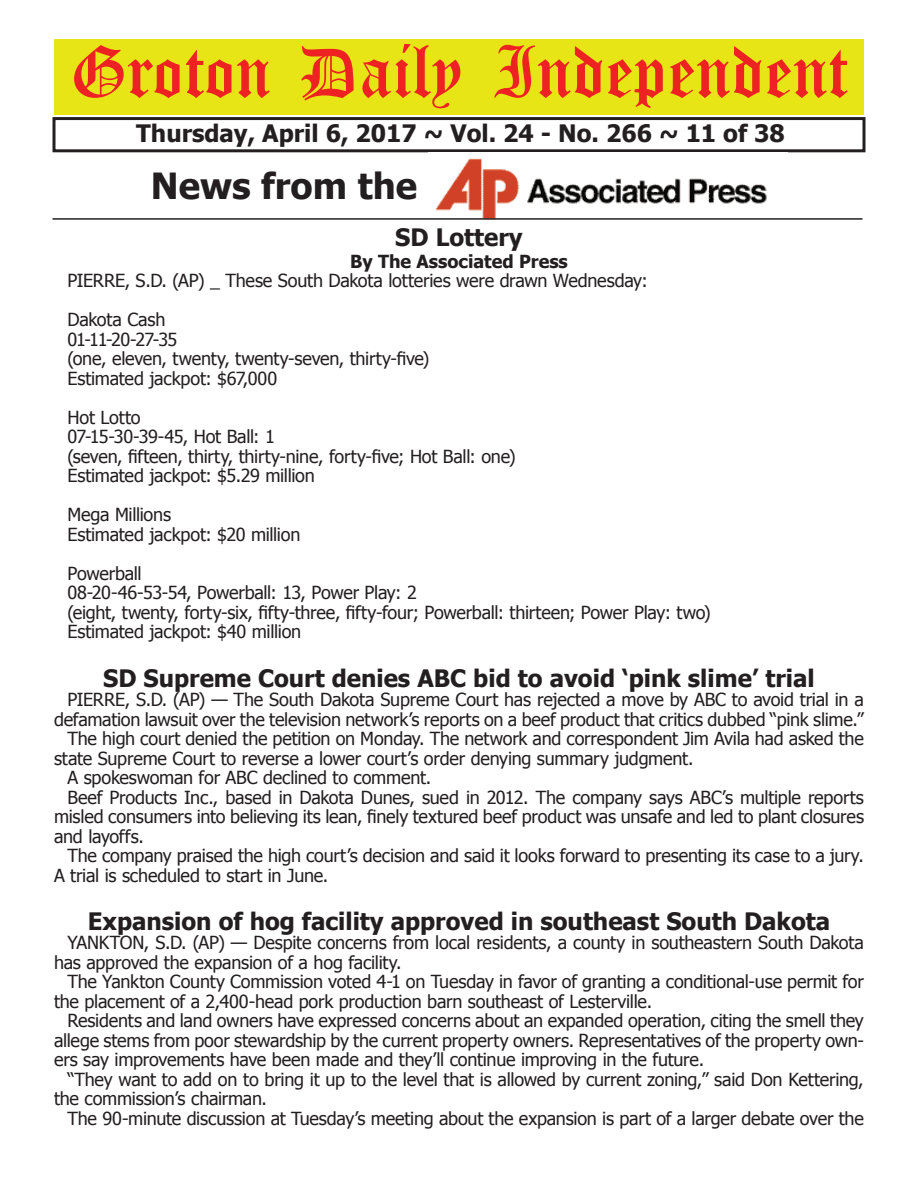
<style>
.page{position:relative;width:918px;height:1188px;background:#fff}
.page>*{position:absolute;margin:0;border:0;box-sizing:border-box;transform-origin:0 0}
.t1{font:54px "Old English Five";color:#ee2123}
.t2{font:700 36px "Tahoma";color:#231f20}
.t3{font:700 24px "Tahoma";color:#231f20}
.t4{font:18px/19.5px "Tahoma";letter-spacing:-.015em;color:#231f20}
.t5{font:700 18px "Tahoma";color:#231f20}
</style>
<div class="page">
<div style="left:52px;top:117px;width:814px;height:35px;border:3px solid #231f20"></div>
<div style="left:54px;top:40px;width:810px;height:75px;background:#e7e515"></div>
<img style="left:435px;top:158px;width:332px;height:60px">
<hr style="left:52px;top:218px;width:810px;height:2px;background:#231f20">
<h1 class="t1" style="left:70px;top:47px;width:779px">Groton Daily Independent</h1>
<h3 class="t3" style="left:136px;top:116px;width:650px">Thursday, April 6, 2017 ~ Vol. 24 - No. 266 ~ 11 of 38</h3>
<h2 class="t2" style="left:151px;top:161px;width:268px">News from the</h2>
<h3 class="t3" style="left:395px;top:221px;width:129px">SD Lottery</h3>
<p class="t5" style="left:350px;top:249px;width:219px">By The Associated Press</p>
<p class="t4" style="left:67px;top:260px;width:582px;line-height:39px">PIERRE, S.D. (AP) _ These South Dakota lotteries were drawn Wednesday:<br>Dakota Cash</p>
<p class="t4" style="left:67px;top:329px;width:363px">01-11-20-27-35<br>(one, eleven, twenty, twenty-seven, thirty-five)<br>Estimated jackpot: $67,000</p>
<p class="t4" style="left:67px;top:407px;width:450px">Hot Lotto<br>07-15-30-39-45, Hot Ball: 1<br>(seven, fifteen, thirty, thirty-nine, forty-five; Hot Ball: one)<br>Estimated jackpot: $5.29 million</p>
<p class="t4" style="left:67px;top:504px;width:234px">Mega Millions<br>Estimated jackpot: $20 million</p>
<p class="t4" style="left:67px;top:563px;width:645px">Powerball<br>08-20-46-53-54, Powerball: 13, Power Play: 2<br>(eight, twenty, forty-six, fifty-three, fifty-four; Powerball: thirteen; Power Play: two)<br>Estimated jackpot: $40 million</p>
<h3 class="t3" style="left:103px;top:661px;width:713px">SD Supreme Court denies ABC bid to avoid ‘pink slime’ trial</h3>
<p class="t4" style="left:68px;top:689px;width:798px">PIERRE, S.D. (AP) — The South Dakota Supreme Court has rejected a move by ABC to avoid trial in a</p>
<p class="t4" style="left:54px;top:709px;width:811px">defamation lawsuit over the television network’s reports on a beef product that critics dubbed “pink slime.”</p>
<p class="t4" style="left:68px;top:728px;width:798px">The high court denied the petition on Monday. The network and correspondent Jim Avila had asked the</p>
<p class="t4" style="left:54px;top:748px;width:641px">state Supreme Court to reverse a lower court’s order denying summary judgment.</p>
<p class="t4" style="left:68px;top:767px;width:365px">A spokeswoman for ABC declined to comment.</p>
<p class="t4" style="left:68px;top:786px;width:798px">Beef Products Inc., based in Dakota Dunes, sued in 2012. The company says ABC’s multiple reports</p>
<p class="t4" style="left:54px;top:806px;width:812px">misled consumers into believing its lean, finely textured beef product was unsafe and led to plant closures</p>
<p class="t4" style="left:54px;top:825px;width:91px">and layoffs.</p>
<p class="t4" style="left:68px;top:845px;width:798px">The company praised the high court’s decision and said it looks forward to presenting its case to a jury.</p>
<p class="t4" style="left:54px;top:864px;width:276px">A trial is scheduled to start in June.</p>
<h3 class="t3" style="left:88px;top:904px;width:744px">Expansion of hog facility approved in southeast South Dakota</h3>
<p class="t4" style="left:54px;top:932px;width:811px;text-indent:14px">YANKTON, S.D. (AP) — Despite concerns from local residents, a county in southeastern South Dakota has approved the expansion of a hog facility.</p>
<p class="t4" style="left:54px;top:971px;width:811px;text-indent:14px">The Yankton County Commission voted 4-1 on Tuesday in favor of granting a conditional-use permit for the placement of a 2,400-head pork production barn southeast of Lesterville.</p>
<p class="t4" style="left:54px;top:1010px;width:812px;text-align:justify;text-indent:14px">Residents and land owners have expressed concerns about an expanded operation, citing the smell they allege stems from poor stewardship by the current property owners. Representatives of the property own&shy;ers say improvements have been made and they’ll continue improving in the future.</p>
<p class="t4" style="left:54px;top:1069px;width:811px;text-indent:14px">“They want to add on to bring it up to the level that is allowed by current zoning,” said Don Kettering, the commission’s chairman.</p>
<p class="t4" style="left:68px;top:1108px;width:798px">The 90-minute discussion at Tuesday’s meeting about the expansion is part of a larger debate over the</p>
</div>
